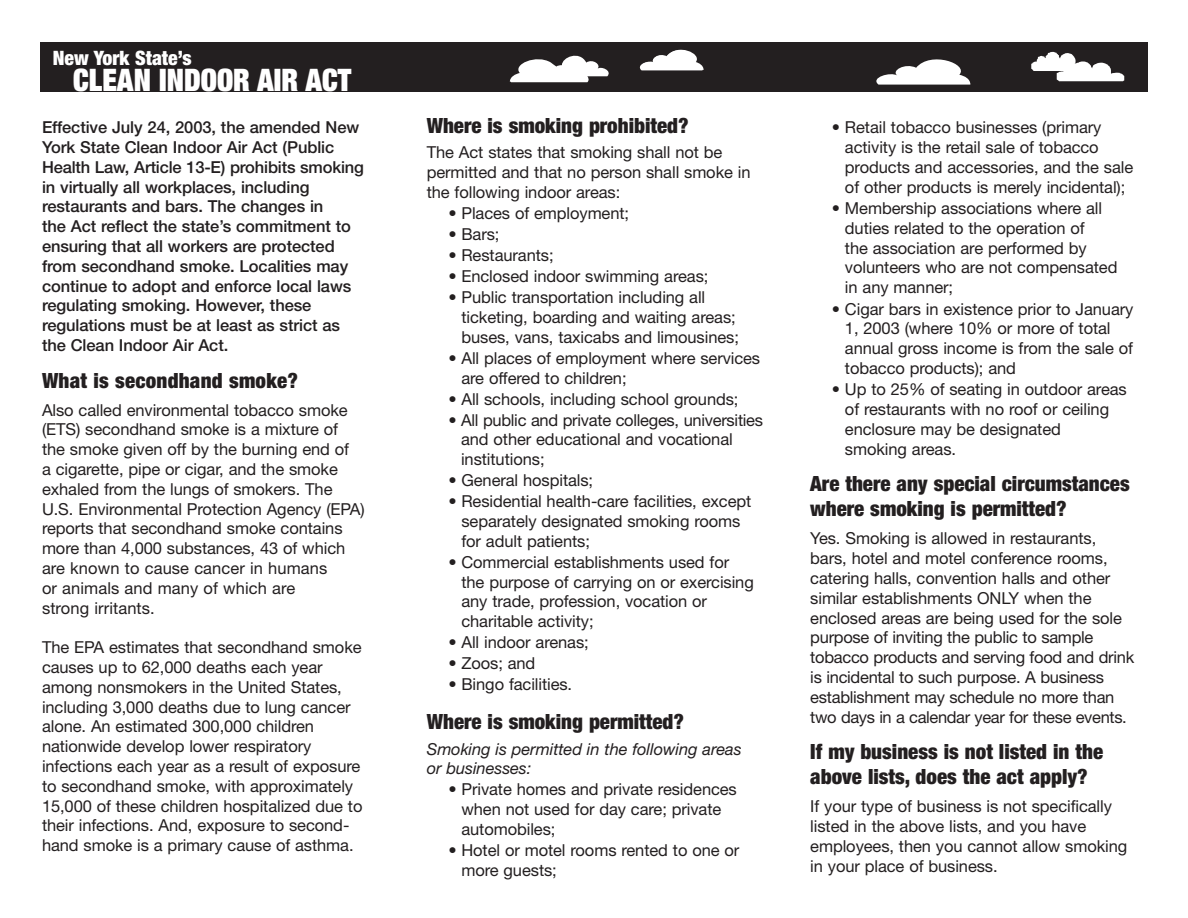
<style>
.page{position:relative;width:1188px;height:918px;background:#fff}
.page>*{position:absolute;margin:0;border:0;box-sizing:border-box;transform-origin:0 0}
.t1{font:900 expanded 31.05px "Helvetica Neue";color:#fff;scale:.94 1}
.t2{font:900 condensed 21px/25.2px "Helvetica Neue";color:#231f20}
.t3{font:900 condensed 19.8px "Helvetica Neue";color:#fff}
.t4{font:16.5px/19.8px "Helvetica Neue";letter-spacing:-.005em;color:#231f20}
.t5{font:500 16.5px/19.8px "Helvetica Neue";letter-spacing:-.005em;color:#231f20}
.t6{font:italic 16.5px/19.6px "Helvetica Neue";letter-spacing:-.005em;color:#231f20}
</style>
<div class="page">
<div style="left:40px;top:42px;width:1108px;height:49px;background:#231f20"></div>
<svg style="left:1031px;top:52px;width:93px;height:29px"></svg>
<svg style="left:639px;top:49px;width:65px;height:21px"></svg>
<svg style="left:876px;top:59px;width:94px;height:26px"></svg>
<svg style="left:510px;top:55px;width:99px;height:27px"></svg>
<p class="t3" style="left:53px;top:51px;width:140px">New York State’s</p>
<h1 class="t1" style="left:73px;top:69px;width:297px">CLEAN INDOOR AIR ACT</h1>
<p class="t5" style="left:42px;top:119px;width:323px">Effective July 24, 2003, the amended New York State Clean Indoor Air Act (Public Health Law, Article 13-E) prohibits smoking in virtually all workplaces, including restaurants and bars. The changes in<br>the Act reflect the state’s commitment to ensuring that all workers are protected from secondhand smoke. Localities may continue to adopt and enforce local laws regulating smoking. However, these regulations must be at least as strict as the Clean Indoor Air Act.</p>
<p class="t2" style="left:42px;top:369px;width:257px">What is secondhand smoke?</p>
<p class="t4" style="left:42px;top:401px;width:324px">Also called environmental tobacco smoke (ETS) secondhand smoke is a mixture of the smoke given off by the burning end of<br>a cigarette, pipe or cigar, and the smoke exhaled from the lungs of smokers. The U.S. Environmental Protection Agency (EPA) reports that secondhand smoke contains more than 4,000 substances, 43 of which are known to cause cancer in humans<br>or animals and many of which are<br>strong irritants.</p>
<p class="t4" style="left:42px;top:639px;width:322px">The EPA estimates that secondhand smoke causes up to 62,000 deaths each year among nonsmokers in the United States, including 3,000 deaths due to lung cancer alone. An estimated 300,000 children nationwide develop lower respiratory infections each year as a result of exposure to secondhand smoke, with approximately 15,000 of these children hospitalized due to their infections. And, exposure to second&shy;hand smoke is a primary cause of asthma.</p>
<p class="t2" style="left:427px;top:114px;width:263px">Where is smoking prohibited?</p>
<p class="t4" style="left:427px;top:144px;width:325px">The Act states that smoking shall not be permitted and that no person shall smoke in the following indoor areas:</p>
<p class="t4" style="left:448px;top:205px;width:182px">• Places of employment;</p>
<p class="t4" style="left:448px;top:226px;width:53px">• Bars;</p>
<p class="t4" style="left:448px;top:247px;width:107px">• Restaurants;</p>
<p class="t4" style="left:448px;top:268px;width:262px">• Enclosed indoor swimming areas;</p>
<p class="t4" style="left:461px;top:289px;width:279px;text-indent:-13px">• Public transportation including all ticketing, boarding and waiting areas; buses, vans, taxicabs and limousines;</p>
<p class="t4" style="left:461px;top:350px;width:300px;text-indent:-13px">• All places of employment where services are offered to children;</p>
<p class="t4" style="left:448px;top:391px;width:292px">• All schools, including school grounds;</p>
<p class="t4" style="left:461px;top:412px;width:304px;text-indent:-13px">• All public and private colleges, universities and other educational and vocational institutions;</p>
<p class="t4" style="left:448px;top:472px;width:146px">• General hospitals;</p>
<p class="t4" style="left:461px;top:493px;width:291px;text-indent:-13px">• Residential health-care facilities, except separately designated smoking rooms for adult patients;</p>
<p class="t4" style="left:461px;top:554px;width:294px;text-indent:-13px">• Commercial establishments used for the purpose of carrying on or exercising any trade, profession, vocation or charitable activity;</p>
<p class="t4" style="left:448px;top:634px;width:142px">• All indoor arenas;</p>
<p class="t4" style="left:448px;top:655px;width:89px">• Zoos; and</p>
<p class="t4" style="left:448px;top:676px;width:125px">• Bingo facilities.</p>
<p class="t2" style="left:427px;top:711px;width:259px">Where is smoking permitted?</p>
<p class="t6" style="left:427px;top:741px;width:316px">Smoking is permitted in the following areas or businesses:</p>
<p class="t4" style="left:461px;top:781px;width:277px;text-indent:-13px">• Private homes and private residences when not used for day care; private automobiles;</p>
<p class="t4" style="left:461px;top:842px;width:279px;text-indent:-13px">• Hotel or motel rooms rented to one or more guests;</p>
<p class="t4" style="left:845px;top:119px;width:290px;text-indent:-13px">• Retail tobacco businesses (primary activity is the retail sale of tobacco products and accessories, and the sale of other products is merely incidental);</p>
<p class="t4" style="left:845px;top:200px;width:274px;text-indent:-13px">• Membership associations where all duties related to the operation of<br>the association are performed by volunteers who are not compensated in any manner;</p>
<p class="t4" style="left:845px;top:300px;width:290px;text-indent:-13px">• Cigar bars in existence prior to January 1, 2003 (where 10% or more of total annual gross income is from the sale of tobacco products); and</p>
<p class="t4" style="left:845px;top:381px;width:283px;text-indent:-13px">• Up to 25% of seating in outdoor areas of restaurants with no roof or ceiling enclosure may be designated smoking areas.</p>
<p class="t2" style="left:810px;top:473px;width:321px">Are there any special circumstances where smoking is permitted?</p>
<p class="t4" style="left:810px;top:530px;width:325px">Yes. Smoking is allowed in restaurants, bars, hotel and motel conference rooms, catering halls, convention halls and other similar establishments ONLY when the enclosed areas are being used for the sole purpose of inviting the public to sample tobacco products and serving food and drink is incidental to such purpose. A business establishment may schedule no more than two days in a calendar year for these events.</p>
<p class="t2" style="left:810px;top:741px;width:294px">If my business is not listed in the above lists, does the act apply?</p>
<p class="t4" style="left:810px;top:798px;width:319px">If your type of business is not specifically listed in the above lists, and you have employees, then you cannot allow smoking in your place of business.</p>
</div>
